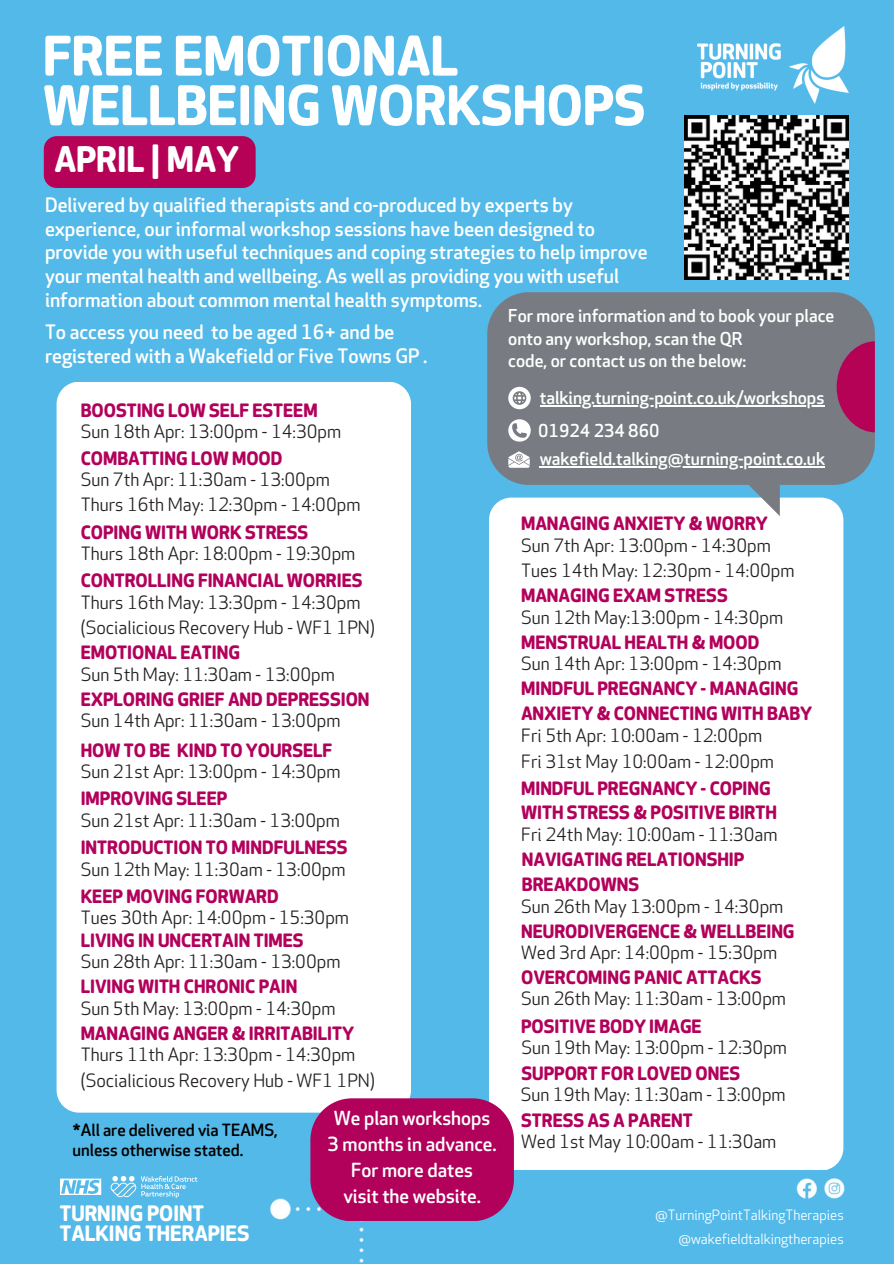
<style>
.page{position:relative;width:894px;height:1264px;background:#fff}
.page>*{position:absolute;margin:0;border:0;box-sizing:border-box;transform-origin:0 0}
.t1{font:700 53.25px/49.5px "Apex Rounded";color:#fff}
.t2{font:700 34.5px "Apex Rounded";color:#fff}
.t3{font:700 20.85px/20.4px "Apex Rounded";color:#fff}
.t4{font:500 19.5px/23.7px "Apex Rounded";color:#fff}
.t5{font:500 19.05px/26px "Apex Rounded";color:#fff;text-align:center}
.t6{font:18px/25.8px "Apex Rounded";color:#231f20}
.t7{font:700 18px/24.8px "Apex Rounded";color:#b2015b}
.t8{font:500 17.4px/22.8px "Apex Rounded";color:#fff}
.t9{font:500 16.5px/20.2px "Apex Rounded";color:#000}
.t10{font:13.95px "Apex Rounded";color:#fff}
</style>
<div class="page">
<div style="left:0;top:0;width:893px;height:1263px;background:#52b9e9"></div>
<img style="left:697px;top:26px;width:151px;height:78px">
<div style="left:57px;top:381px;width:354px;height:731px;background:#fff;border-radius:22px"></div>
<div style="left:489px;top:497px;width:354px;height:673px;background:#fff;border-radius:22px"></div>
<svg style="left:110px;top:1176px;width:87px;height:22px"></svg>
<svg style="left:60px;top:1178px;width:41px;height:17px"></svg>
<img style="left:270px;top:1198px;width:94px;height:65px">
<img style="left:796px;top:1178px;width:49px;height:21px">
<div style="left:487px;top:292px;width:387px;height:193px;background:#787c82;border-radius:42px"></div>
<svg style="left:711px;top:341px;width:163px;height:175px"></svg>
<svg style="left:508px;top:419px;width:22px;height:23px"></svg>
<svg style="left:508px;top:387px;width:22px;height:22px"></svg>
<hr style="left:539px;top:405px;width:285px;height:1px;background:#fff">
<hr style="left:539px;top:466px;width:285px;height:1px;background:#fff">
<svg style="left:508px;top:451px;width:21px;height:16px"></svg>
<div style="left:310px;top:1098px;width:203px;height:123px;background:#b2015b"></div>
<img style="left:684px;top:116px;width:164px;height:164px">
<div style="left:44px;top:136px;width:211px;height:52px;background:#b50156;border-radius:13px"></div>
<h6 class="t1" style="left:43px;top:35px;width:603px">FREE EMOTIONAL<br>WELLBEING WORKSHOPS</h6>
<h6 class="t2" style="left:54px;top:141px;width:186px">APRIL | MAY</h6>
<h4 class="t4" style="left:45px;top:194px;width:604px">Delivered by qualified therapists and co-produced by experts by experience, our informal workshop sessions have been designed to provide you with useful techniques and coping strategies to help improve your mental health and wellbeing. As well as providing you with useful information about common mental health symptoms.</h4>
<h5 class="t4" style="left:45px;top:321px;width:384px">To access you need to be aged 16+ and be registered with a Wakefield or Five Towns GP .</h5>
<h4 class="t8" style="left:508px;top:305px;width:327px">For more information and to book your place onto any workshop, scan the QR<br>code, or contact us on the below:</h4>
<h4 class="t7" style="left:81px;top:399px;width:238px">BOOSTING LOW SELF ESTEEM</h4>
<h5 class="t6" style="left:81px;top:420px;width:262px">Sun 18th Apr: 13:00pm - 14:30pm</h5>
<h4 class="t7" style="left:81px;top:447px;width:203px">COMBATTING LOW MOOD</h4>
<h5 class="t6" style="left:81px;top:468px;width:281px;line-height:24.8px">Sun 7th Apr: 11:30am - 13:00pm<br>Thurs 16th May: 12:30pm - 14:00pm</h5>
<h4 class="t7" style="left:81px;top:521px;width:229px">COPING WITH WORK STRESS</h4>
<h5 class="t6" style="left:81px;top:541px;width:276px">Thurs 18th Apr: 18:00pm - 19:30pm</h5>
<h4 class="t7" style="left:81px;top:569px;width:283px">CONTROLLING FINANCIAL WORRIES</h4>
<h5 class="t6" style="left:81px;top:590px;width:296px">Thurs 16th May: 13:30pm - 14:30pm (Socialicious Recovery Hub - WF1 1PN)</h5>
<h4 class="t7" style="left:81px;top:641px;width:161px">EMOTIONAL EATING</h4>
<h5 class="t6" style="left:81px;top:662px;width:255px">Sun 5th May: 11:30am - 13:00pm</h5>
<h4 class="t6" style="left:81px;top:709px;width:261px">Sun 14th Apr: 11:30am - 13:00pm</h4>
<h5 class="t7" style="left:81px;top:688px;width:290px">EXPLORING GRIEF AND DEPRESSION</h5>
<h4 class="t7" style="left:81px;top:739px;width:253px">HOW TO BE KIND TO YOURSELF</h4>
<h5 class="t6" style="left:81px;top:760px;width:261px">Sun 21st Apr: 13:00pm - 14:30pm</h5>
<h4 class="t7" style="left:81px;top:787px;width:148px">IMPROVING SLEEP</h4>
<h5 class="t6" style="left:81px;top:808px;width:260px">Sun 21st Apr: 11:30am - 13:00pm</h5>
<h4 class="t7" style="left:81px;top:836px;width:268px">INTRODUCTION TO MINDFULNESS</h4>
<h5 class="t6" style="left:81px;top:857px;width:266px">Sun 12th May: 11:30am - 13:00pm</h5>
<h4 class="t7" style="left:81px;top:885px;width:199px">KEEP MOVING FORWARD</h4>
<h5 class="t6" style="left:81px;top:906px;width:270px">Tues 30th Apr: 14:00pm - 15:30pm</h5>
<h4 class="t7" style="left:81px;top:929px;width:224px">LIVING IN UNCERTAIN TIMES</h4>
<h5 class="t6" style="left:81px;top:950px;width:261px">Sun 28th Apr: 11:30am - 13:00pm</h5>
<h4 class="t7" style="left:81px;top:975px;width:218px">LIVING WITH CHRONIC PAIN</h4>
<h5 class="t6" style="left:81px;top:996px;width:256px">Sun 5th May: 13:00pm - 14:30pm</h5>
<h4 class="t7" style="left:81px;top:1022px;width:275px">MANAGING ANGER &amp; IRRITABILITY</h4>
<h5 class="t6" style="left:81px;top:1043px;width:296px">Thurs 11th Apr: 13:30pm - 14:30pm (Socialicious Recovery Hub - WF1 1PN)</h5>
<h4 class="t9" style="left:73px;top:1120px;width:207px">*All are delivered via TEAMS, unless otherwise stated.</h4>
<h5 class="t3" style="left:60px;top:1204px;width:191px">TURNING POINT<br>TALKING THERAPIES</h5>
<h4 class="t5" style="left:327px;top:1106px;width:171px">We plan workshops<br>3 months in advance.<br>For more dates<br>visit the website.</h4>
<h4 class="t8" style="left:539px;top:387px;width:286px">talking.turning-point.co.uk/workshops</h4>
<h5 class="t8" style="left:538px;top:420px;width:123px">01924 234 860</h5>
<h5 class="t8" style="left:539px;top:448px;width:287px">wakefield.talking@turning-point.co.uk</h5>
<h2 class="t7" style="left:521px;top:512px;width:248px">MANAGING ANXIETY &amp; WORRY</h2>
<h5 class="t6" style="left:521px;top:534px;width:275px;line-height:24.8px">Sun 7th Apr: 13:00pm - 14:30pm<br>Tues 14th May: 12:30pm - 14:00pm</h5>
<h4 class="t7" style="left:521px;top:584px;width:208px">MANAGING EXAM STRESS</h4>
<h5 class="t6" style="left:521px;top:605px;width:263px">Sun 12th May:13:00pm - 14:30pm</h5>
<h4 class="t7" style="left:521px;top:631px;width:240px">MENSTRUAL HEALTH &amp; MOOD</h4>
<h5 class="t6" style="left:521px;top:652px;width:262px">Sun 14th Apr: 13:00pm - 14:30pm</h5>
<p class="t7" style="left:521px;top:677px;width:292px">MINDFUL PREGNANCY - MANAGING<br>ANXIETY &amp; CONNECTING WITH BABY</p>
<h5 class="t6" style="left:521px;top:723px;width:254px">Fri 5th Apr: 10:00am - 12:00pm<br>Fri 31st May 10:00am - 12:00pm</h5>
<h4 class="t7" style="left:521px;top:777px;width:257px">MINDFUL PREGNANCY - COPING<br>WITH STRESS &amp; POSITIVE BIRTH</h4>
<h5 class="t6" style="left:521px;top:822px;width:258px">Fri 24th May: 10:00am - 11:30am</h5>
<h4 class="t7" style="left:521px;top:848px;width:224px">NAVIGATING RELATIONSHIP<br>BREAKDOWNS</h4>
<h5 class="t6" style="left:521px;top:894px;width:264px">Sun 26th May 13:00pm - 14:30pm</h5>
<h1 class="t7" style="left:521px;top:919px;width:275px">NEURODIVERGENCE &amp; WELLBEING</h1>
<p class="t6" style="left:521px;top:940px;width:257px">Wed 3rd Apr: 14:00pm - 15:30pm</p>
<p class="t7" style="left:521px;top:966px;width:242px">OVERCOMING PANIC ATTACKS</p>
<h5 class="t6" style="left:521px;top:987px;width:266px">Sun 26th May: 11:30am - 13:00pm</h5>
<p class="t7" style="left:521px;top:1014px;width:182px">POSITIVE BODY IMAGE</p>
<h5 class="t6" style="left:521px;top:1035px;width:267px">Sun 19th May: 13:00pm - 12:30pm</h5>
<h4 class="t7" style="left:521px;top:1061px;width:220px">SUPPORT FOR LOVED ONES</h4>
<h5 class="t6" style="left:520px;top:1082px;width:266px">Sun 19th May: 11:30am - 13:00pm</h5>
<h5 class="t7" style="left:521px;top:1108px;width:173px">STRESS AS A PARENT</h5>
<h5 class="t6" style="left:521px;top:1129px;width:257px">Wed 1st May 10:00am - 11:30am</h5>
<p class="t10" style="left:655px;top:1207px;width:189px">@TurningPointTalkingTherapies</p>
<p class="t10" style="left:678px;top:1230px;width:166px">@wakefieldtalkingtherapies</p>
</div>
